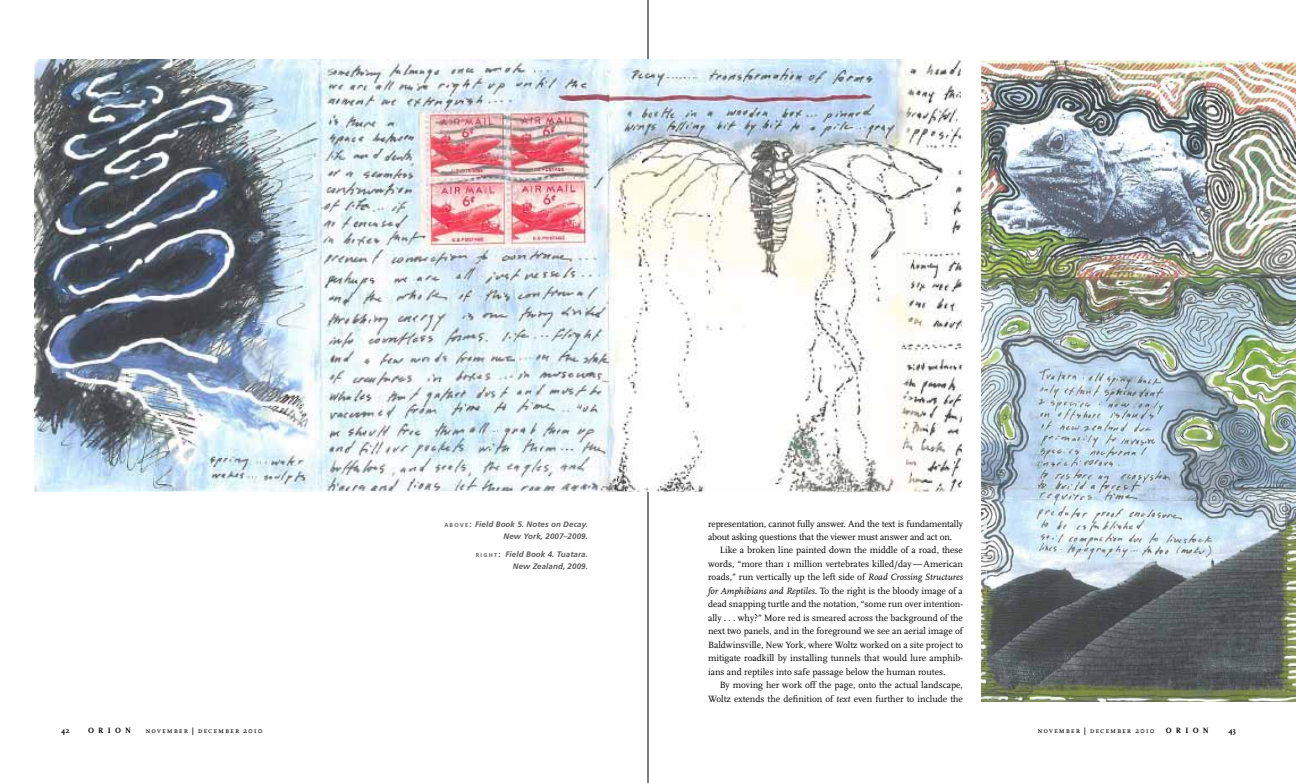
<style>
.page{position:relative;width:1296px;height:783px;background:#fff}
.page>*{position:absolute;margin:0;border:0;box-sizing:border-box;transform-origin:0 0}
.t1{font:9.5px/13.5px "Scala";color:#000}
.t2{font:italic 700 8px/12px "Frutiger";letter-spacing:.01em;color:#58595b;text-align:right}
.t3{font:8px "Scala Caps";letter-spacing:.11em;color:#000}
.t4{font:700 8px "Scala";letter-spacing:.525em;color:#000}
.s1{font-style:normal;font-size:5.6px}
.s2{font-style:normal}
.s3{font-style:italic}
.s4{font-family:"Frutiger";font-weight:300;font-size:10px}
</style>
<div class="page">
<hr style="left:648px;top:0;width:1px;height:783px;background:#000">
<img style="left:981px;top:61px;width:315px;height:641px">
<img style="left:35px;top:59px;width:928px;height:432px">
<p class="t2" style="left:444px;top:518px;width:145px"><span class="s1">A B O V E</span> <span class="s2">:</span> Field Book 5. Notes on Decay.<br>New York, 2007–2009.</p>
<p class="t2" style="left:476px;top:548px;width:114px"><span class="s1">R I G H T</span> <span class="s2">:</span> Field Book 4. Tuatara.<br>New Zealand, 2009.</p>
<p class="t1" style="left:708px;top:517px;width:256px">representation, cannot fully answer. And the text is fundamentally about asking questions that the viewer must answer and act on.</p>
<p class="t1" style="left:708px;top:544px;width:257px;text-align:justify;text-indent:12px">Like a broken line painted down the middle of a road, these words, “more than 1 million vertebrates killed/day—American roads,” run vertically up the left side of <span class="s3">Road Crossing Structures for Amphibians and Reptiles.</span> To the right is the bloody image of a dead snapping turtle and the notation, “some run over intention&shy;ally . . . why?” More red is smeared across the background of the next two panels, and in the foreground we see an aerial image of Baldwinsville, New York, where Woltz worked on a site project to mitigate roadkill by installing tunnels that would lure amphib&shy;ians and reptiles into safe passage below the human routes.</p>
<p class="t1" style="left:708px;top:679px;width:256px;text-align:right">By moving her work off the page, onto the actual landscape,<br>Woltz extends the definition of <span class="s3">text</span> even further to include the</p>
<p class="t4" style="left:88px;top:726px;width:45px">ORION</p>
<p class="t3" style="left:146px;top:726px;width:50px">november <span class="s4">|</span></p>
<p class="t4" style="left:61px;top:726px;width:10px">42</p>
<p class="t3" style="left:198px;top:726px;width:66px">december 2010</p>
<p class="t3" style="left:1038px;top:726px;width:119px">november <span class="s4">|</span> december 2010</p>
<p class="t4" style="left:1166px;top:726px;width:45px">ORION</p>
<p class="t4" style="left:1228px;top:726px;width:9px">43</p>
</div>
